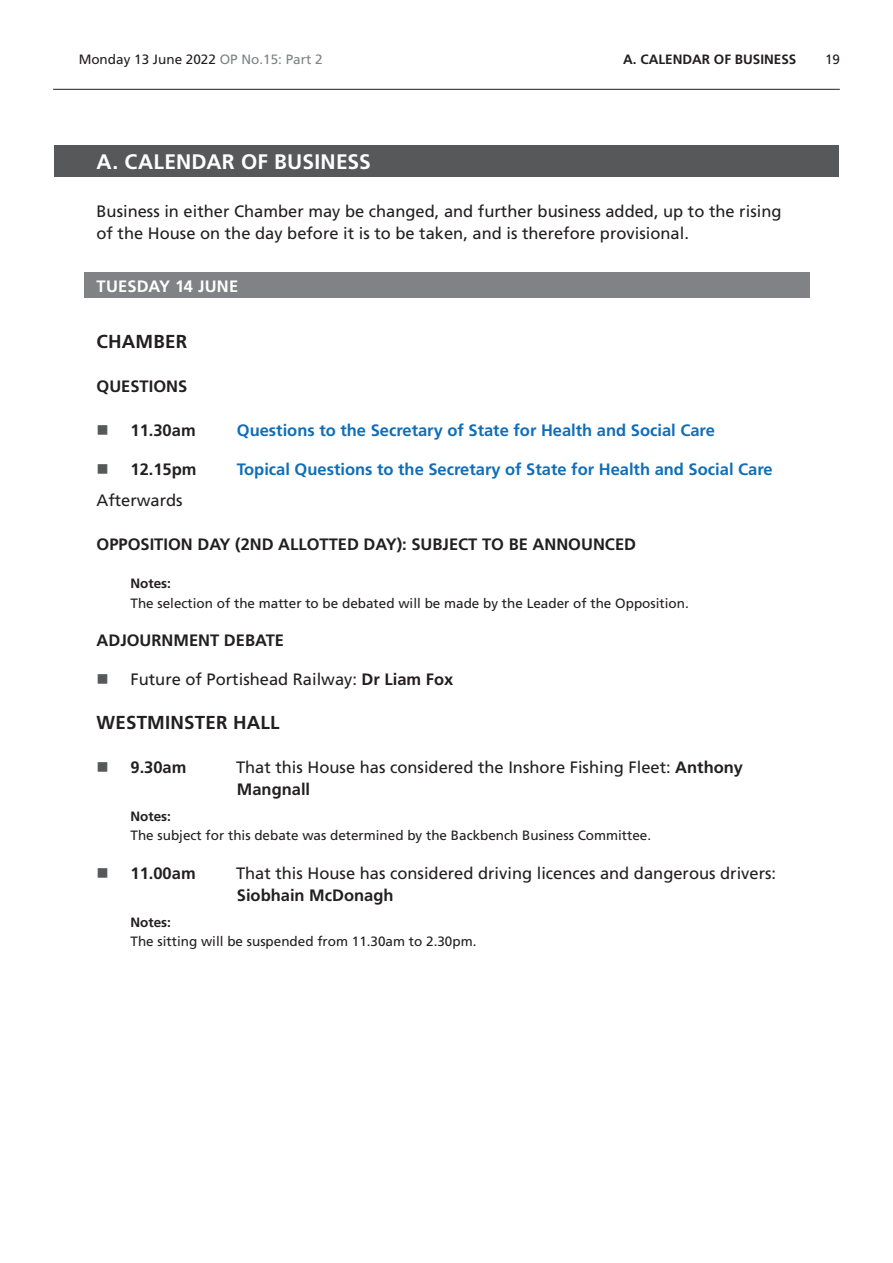
<style>
.page{position:relative;width:893px;height:1263px;background:#fff}
.page>*{position:absolute;margin:0;border:0;box-sizing:border-box;transform-origin:0 0}
.Heading1Grey{font:700 21px "Frutiger LT Std";letter-spacing:.01em;color:#fff}
.FbaLocation{font:700 18.75px "Frutiger LT Std";letter-spacing:.01em;color:#231f20}
.t1{font:16.5px/22.5px "Frutiger LT Std";color:#231f20}
.t2{font:700 16.5px "Frutiger LT Std";color:#0f6eb8}
.BoldCaps{font:700 16.5px "Frutiger LT Std";color:#231f20}
.Heading2Grey{font:700 16.5px "Frutiger LT Std";letter-spacing:.01em;color:#fff}
.NotesText{font:13.5px "Frutiger LT Std";color:#231f20}
.NotesTag{font:700 13.5px "Frutiger LT Std";color:#231f20}
.s1{color:#808285}
.s2{font-weight:700}
</style>
<div class="page">
<hr style="left:53px;top:89px;width:787px;height:1px;background:#231f20">
<div style="left:54px;top:146px;width:785px;height:31px;background:#57585a"></div>
<div style="left:84px;top:273px;width:725px;height:25px;background:#808285"></div>
<p class="NotesText" style="left:79px;top:52px;width:245px">Monday 13 June 2022 <span class="s1">OP No.15: Part 2</span></p>
<p class="NotesTag" style="left:623px;top:52px;width:36px">A. Calendar</p>
<p class="NotesTag" style="left:714px;top:52px;width:38px">of Business</p>
<p class="NotesText" style="left:825px;top:52px;width:17px">19</p>
<h2 class="Heading1Grey" style="left:97px;top:149px;width:276px">A. CALENDAR OF BUSINESS</h2>
<p class="t1" style="left:97px;top:200px;width:686px">Business in either Chamber may be changed, and further business added, up to the rising of the House on the day before it is to be taken, and is therefore provisional.</p>
<h2 class="Heading2Grey" style="left:97px;top:276px;width:143px">TUESDAY 14 JUNE</h2>
<p class="FbaLocation" style="left:97px;top:331px;width:92px">CHAMBER</p>
<p class="BoldCaps" style="left:97px;top:376px;width:92px">QUESTIONS</p>
<p class="BoldCaps" style="left:131px;top:420px;width:67px">11.30am</p>
<p class="t2" style="left:237px;top:420px;width:480px">Questions to the Secretary of State for Health and Social Care</p>
<p class="BoldCaps" style="left:131px;top:460px;width:68px">12.15pm</p>
<p class="t2" style="left:237px;top:460px;width:537px">Topical Questions to the Secretary of State for Health and Social Care</p>
<p class="t1" style="left:97px;top:489px;width:88px">Afterwards</p>
<p class="BoldCaps" style="left:97px;top:534px;width:541px">OPPOSITION DAY (2ND ALLOTTED DAY): SUBJECT TO BE ANNOUNCED</p>
<p class="NotesTag" style="left:131px;top:576px;width:42px">Notes:</p>
<p class="NotesText" style="left:131px;top:595px;width:560px">The selection of the matter to be debated will be made by the Leader of the Opposition.</p>
<p class="BoldCaps" style="left:97px;top:630px;width:189px">ADJOURNMENT DEBATE</p>
<p class="t1" style="left:131px;top:668px;width:324px">Future of Portishead Railway: <span class="s2">Dr Liam Fox</span></p>
<p class="FbaLocation" style="left:97px;top:712px;width:185px">WESTMINSTER HALL</p>
<p class="BoldCaps" style="left:131px;top:757px;width:57px">9.30am</p>
<p class="t1" style="left:236px;top:756px;width:509px">That this House has considered the Inshore Fishing Fleet: <span class="s2">Anthony<br>Mangnall</span></p>
<p class="NotesTag" style="left:131px;top:808px;width:42px">Notes:</p>
<p class="NotesText" style="left:131px;top:828px;width:522px">The subject for this debate was determined by the Backbench Business Committee.</p>
<p class="BoldCaps" style="left:131px;top:863px;width:67px">11.00am</p>
<p class="t1" style="left:236px;top:862px;width:542px">That this House has considered driving licences and dangerous drivers:<br><span class="s2">Siobhain McDonagh</span></p>
<p class="NotesTag" style="left:131px;top:914px;width:42px">Notes:</p>
<p class="NotesText" style="left:131px;top:933px;width:347px">The sitting will be suspended from 11.30am to 2.30pm.</p>
</div>
